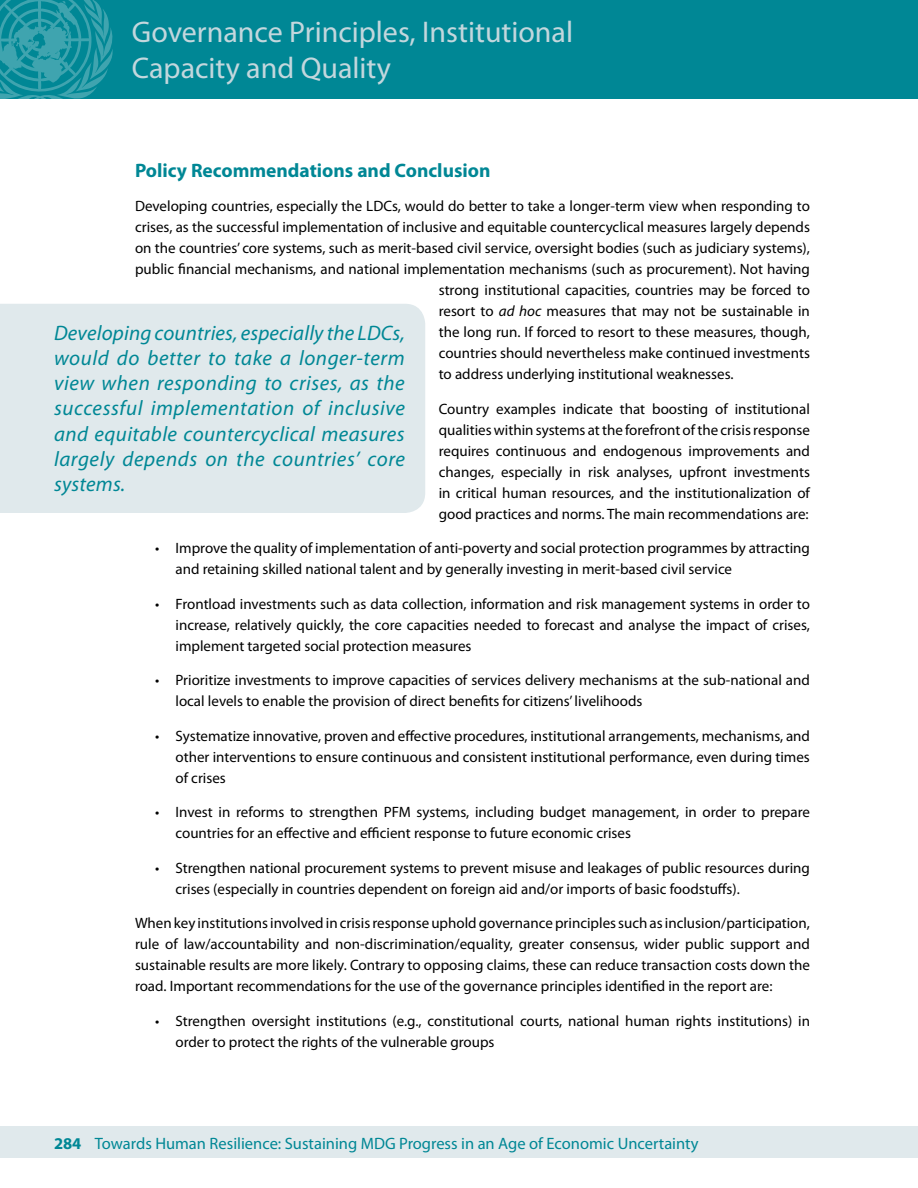
<style>
.page{position:relative;width:918px;height:1188px;background:#fff}
.page>*{position:absolute;margin:0;border:0;box-sizing:border-box;transform-origin:0 0}
.t1{font:30px/36px "Myriad Pro";color:#c3d7dd}
.t2{font:italic 21px/25.2px "Myriad Pro";letter-spacing:.03em;color:#008795;text-align:justify}
.t3{font:700 19.5px "Myriad Pro";color:#008795}
.t4{font:16.5px "Myriad Pro";color:#008795}
.t5{font:15px/21px "Myriad Pro";color:#000}
.s1{font-style:italic}
.s2{font-weight:700}
</style>
<div class="page">
<div style="left:0;top:1126px;width:918px;height:32px;background:#e0e9ec"></div>
<div style="left:0;top:0;width:918px;height:99px;background:#008795"></div>
<svg style="left:0;top:0;width:113px;height:99px"></svg>
<div style="left:0;top:304px;width:425px;height:209px;background:#e0e9ec"></div>
<h1 class="t1" style="left:132px;top:13px;width:443px">Governance Principles, Institutional<br>Capacity and Quality</h1>
<h3 class="t3" style="left:135px;top:157px;width:357px">Policy Recommendations and Conclusion</h3>
<p class="t5" style="left:135px;top:195px;width:676px">Developing countries, especially the LDCs, would do better to take a longer-term view when responding to</p>
<p class="t5" style="left:135px;top:216px;width:677px">crises, as the successful implementation of inclusive and equitable countercyclical measures largely depends</p>
<p class="t5" style="left:135px;top:237px;width:677px">on the countries’ core systems, such as merit-based civil service, oversight bodies (such as judiciary systems),</p>
<p class="t5" style="left:135px;top:258px;width:676px">public financial mechanisms, and national implementation mechanisms (such as procurement). Not having</p>
<p class="t5" style="left:439px;top:279px;width:373px">strong institutional capacities, countries may be forced to</p>
<p class="t5" style="left:439px;top:300px;width:373px">resort to <span class="s1">ad hoc</span> measures that may not be sustainable in</p>
<p class="t5" style="left:439px;top:321px;width:373px">the long run. If forced to resort to these measures, though,</p>
<p class="t5" style="left:439px;top:342px;width:373px">countries should nevertheless make continued investments</p>
<p class="t5" style="left:439px;top:363px;width:296px">to address underlying institutional weaknesses.</p>
<p class="t5" style="left:439px;top:398px;width:373px;text-align:justify">Country examples indicate that boosting of institutional qualities within systems at the forefront of the crisis response requires continuous and endogenous improvements and changes, especially in risk analyses, upfront investments in critical human resources, and the institutionalization of good practices and norms. The main recommendations are:</p>
<p class="t5" style="left:176px;top:537px;width:636px;text-indent:-20px">• Improve the quality of implementation of anti-poverty and social protection programmes by attracting and retaining skilled national talent and by generally investing in merit-based civil service</p>
<p class="t5" style="left:176px;top:593px;width:636px;text-align:justify;text-indent:-20px">• Frontload investments such as data collection, information and risk management systems in order to increase, relatively quickly, the core capacities needed to forecast and analyse the impact of crises, implement targeted social protection measures</p>
<p class="t5" style="left:176px;top:669px;width:636px;text-indent:-20px">• Prioritize investments to improve capacities of services delivery mechanisms at the sub-national and local levels to enable the provision of direct benefits for citizens’ livelihoods</p>
<p class="t5" style="left:176px;top:725px;width:636px;text-align:justify;text-indent:-20px">• Systematize innovative, proven and effective procedures, institutional arrangements, mechanisms, and other interventions to ensure continuous and consistent institutional performance, even during times of crises</p>
<p class="t5" style="left:176px;top:801px;width:636px;text-indent:-20px">• Invest in reforms to strengthen PFM systems, including budget management, in order to prepare countries for an effective and efficient response to future economic crises</p>
<p class="t5" style="left:176px;top:857px;width:636px;text-indent:-20px">• Strengthen national procurement systems to prevent misuse and leakages of public resources during crises (especially in countries dependent on foreign aid and/or imports of basic foodstuffs).</p>
<p class="t5" style="left:135px;top:912px;width:677px;text-align:justify">When key institutions involved in crisis response uphold governance principles such as inclusion/participation, rule of law/accountability and non-discrimination/equality, greater consensus, wider public support and sustainable results are more likely. Contrary to opposing claims, these can reduce transaction costs down the road. Important recommendations for the use of the governance principles identified in the report are:</p>
<p class="t5" style="left:176px;top:1010px;width:636px;text-indent:-20px">• Strengthen oversight institutions (e.g., constitutional courts, national human rights institutions) in order to protect the rights of the vulnerable groups</p>
<p class="t2" style="left:54px;top:320px;width:353px">Developing countries, especially the LDCs, would do better to take a longer-term view when responding to crises, as the successful implementation of inclusive and equitable countercyclical measures largely depends on the countries’ core systems.</p>
<p class="t4" style="left:54px;top:1133px;width:646px"><span class="s2">284</span> Towards Human Resilience: Sustaining MDG Progress in an Age of Economic Uncertainty</p>
</div>
